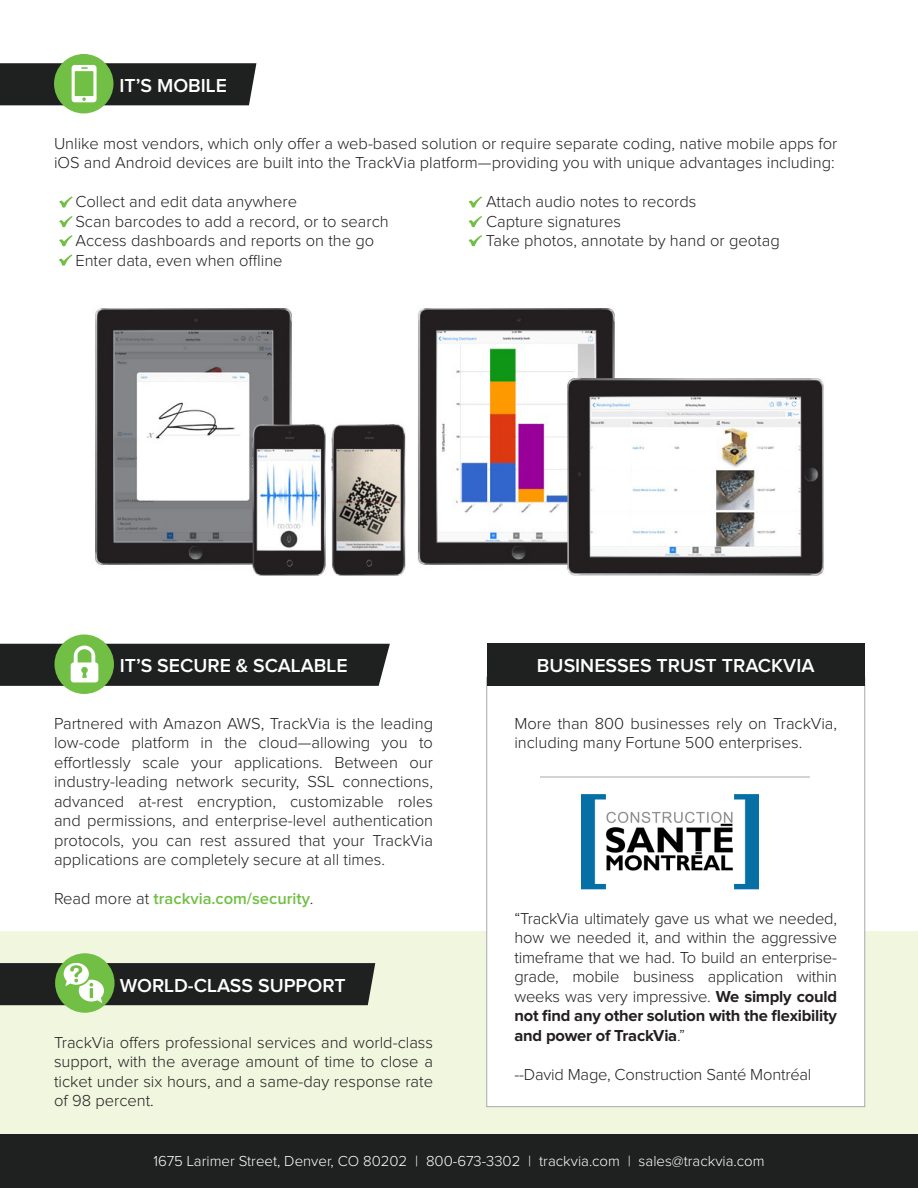
<style>
.page{position:relative;width:918px;height:1188px;background:#fff}
.page>*{position:absolute;margin:0;border:0;box-sizing:border-box;transform-origin:0 0}
.t1{font:600 19.5px "Proxima Nova";color:#fff}
.t2{font:300 16.5px/19.5px "Proxima Nova";color:#231f20;text-align:justify}
.t3{font:600 16.5px "Proxima Nova";color:#71bf44}
.t4{font:300 15px "Proxima Nova";color:#fff}
.s1{font-weight:300;color:#231f20}
.s2{font-weight:700}
</style>
<div class="page">
<div style="left:0;top:932px;width:918px;height:256px;background:#f1f6df"></div>
<div style="left:54px;top:54px;width:59px;height:59px;background:#71bf44;border-radius:50%"></div>
<svg style="left:0;top:63px;width:256px;height:42px"></svg>
<div style="left:55px;top:634px;width:59px;height:60px;background:#71bf44;border-radius:50%"></div>
<svg style="left:0;top:644px;width:390px;height:42px;background:#333c2f"></svg>
<div style="left:55px;top:953px;width:60px;height:60px;background:#71bf44;border-radius:50%"></div>
<svg style="left:0;top:963px;width:375px;height:42px;background:#333b2f"></svg>
<div style="left:0;top:1134px;width:918px;height:54px;background:#1f2020"></div>
<svg style="left:59px;top:197px;width:14px;height:11px"></svg>
<svg style="left:59px;top:235px;width:14px;height:12px"></svg>
<svg style="left:59px;top:216px;width:14px;height:12px"></svg>
<svg style="left:469px;top:197px;width:13px;height:11px"></svg>
<svg style="left:469px;top:235px;width:13px;height:12px"></svg>
<svg style="left:469px;top:216px;width:13px;height:12px"></svg>
<div style="left:486px;top:677px;width:379px;height:430px;background:#fff;border:1px solid #a8a9ad"></div>
<div style="left:487px;top:644px;width:378px;height:42px;background:#1f2020"></div>
<hr style="left:540px;top:777px;width:270px;height:1px;background:#a8a9ad">
<img style="left:95px;top:308px;width:729px;height:268px">
<svg style="left:59px;top:255px;width:13px;height:11px"></svg>
<img style="left:581px;top:794px;width:177px;height:96px">
<p class="t1" style="left:119px;top:77px;width:109px">IT’S MOBILE</p>
<p class="t2" style="left:54px;top:134px;width:785px">Unlike most vendors, which only offer a web-based solution or require separate coding, native mobile apps for iOS and Android devices are built into the TrackVia platform—providing you with unique advantages including:</p>
<p class="t2" style="left:75px;top:193px;width:223px">Collect and edit data anywhere</p>
<p class="t2" style="left:486px;top:193px;width:212px">Attach audio notes to records</p>
<p class="t2" style="left:75px;top:212px;width:315px">Scan barcodes to add a record, or to search</p>
<p class="t2" style="left:486px;top:212px;width:136px">Capture signatures</p>
<p class="t2" style="left:75px;top:232px;width:300px">Access dashboards and reports on the go</p>
<p class="t2" style="left:486px;top:232px;width:295px">Take photos, annotate by hand or geotag</p>
<p class="t2" style="left:75px;top:251px;width:209px">Enter data, even when offline</p>
<p class="t1" style="left:120px;top:657px;width:229px">IT’S SECURE &amp; SCALABLE</p>
<p class="t2" style="left:54px;top:714px;width:381px">Partnered with Amazon AWS, TrackVia is the leading low-code platform in the cloud—allowing you to effortlessly scale your applications. Between our industry-leading network security, SSL connections, advanced at-rest encryption, customizable roles and permissions, and enterprise-level authentication protocols, you can rest assured that your TrackVia applications are completely secure at all times.</p>
<p class="t3" style="left:54px;top:891px;width:261px"><span class="s1">Read more at</span> trackvia.com/security<span class="s1">.</span></p>
<p class="t1" style="left:120px;top:976px;width:227px">WORLD-CLASS SUPPORT</p>
<p class="t2" style="left:54px;top:1033px;width:381px">TrackVia offers professional services and world-class support, with the average amount of time to close a ticket under six hours, and a same-day response rate of 98 percent.</p>
<p class="t1" style="left:537px;top:657px;width:279px">BUSINESSES TRUST TRACKVIA</p>
<p class="t2" style="left:514px;top:714px;width:324px">More than 800 businesses rely on TrackVia, including many Fortune 500 enterprises.</p>
<p class="t2" style="left:514px;top:909px;width:324px">“TrackVia ultimately gave us what we needed, how we needed it, and within the aggressive timeframe that we had. To build an enterprise&shy;grade, mobile business application within weeks was very impressive. <span class="s2">We simply could not find any other solution with the flexibility and power of TrackVia</span>.”</p>
<p class="t2" style="left:514px;top:1065px;width:298px">--David Mage, Construction Santé Montréal</p>
<p class="t4" style="left:153px;top:1149px;width:613px">1675 Larimer Street, Denver, CO 80202 | 800-673-3302 | trackvia.com | sales@trackvia.com</p>
<p class="t4" style="left:153px;top:1154px;width:613px">1675 Larimer Street, Denver, CO 80202 | 800-673-3302 | trackvia.com | sales@trackvia.com</p>
</div>
